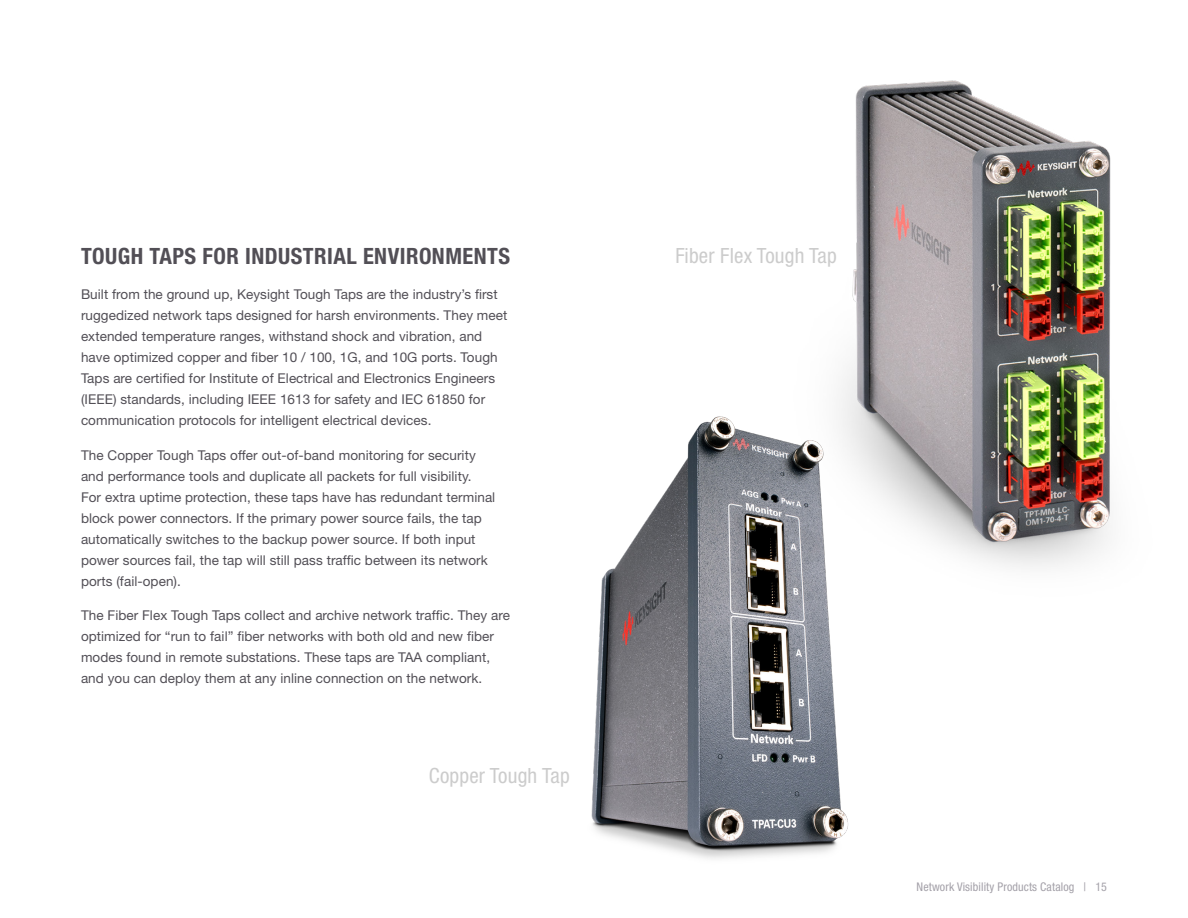
<style>
.page{position:relative;width:1188px;height:918px;background:#fff}
.page>*{position:absolute;margin:0;border:0;box-sizing:border-box;transform-origin:0 0}
.t1{font:700 condensed 22.5px "Helvetica Neue LT Std";letter-spacing:.02em;color:#524f56}
.t2{font:condensed 21px "Helvetica Neue LT Std";letter-spacing:.01em;color:#ccc}
.t3{font:13.5px/21px "Helvetica Neue LT Std";letter-spacing:.005em;color:#524f56}
.t4{font:condensed 12px "Helvetica Neue LT Std";letter-spacing:.01em;color:#a4a1a9}
</style>
<div class="page">
<img style="left:852px;top:80px;width:259px;height:487px">
<img style="left:591px;top:365px;width:273px;height:494px">
<h1 class="t1" style="left:81px;top:243px;width:431px">TOUGH TAPS FOR INDUSTRIAL ENVIRONMENTS</h1>
<p class="t3" style="left:81px;top:283px;width:428px">Built from the ground up, Keysight Tough Taps are the industry’s first ruggedized network taps designed for harsh environments. They meet extended temperature ranges, withstand shock and vibration, and have optimized copper and fiber 10 / 100, 1G, and 10G ports. Tough Taps are certified for Institute of Electrical and Electronics Engineers (IEEE) standards, including IEEE 1613 for safety and IEC 61850 for communication protocols for intelligent electrical devices.</p>
<p class="t3" style="left:81px;top:444px;width:416px">The Copper Tough Taps offer out-of-band monitoring for security and performance tools and duplicate all packets for full visibility.<br>For extra uptime protection, these taps have has redundant terminal block power connectors. If the primary power source fails, the tap automatically switches to the backup power source. If both input power sources fail, the tap will still pass traffic between its network ports (fail-open).</p>
<p class="t3" style="left:81px;top:604px;width:430px">The Fiber Flex Tough Taps collect and archive network traffic. They are optimized for “run to fail” fiber networks with both old and new fiber modes found in remote substations. These taps are TAA compliant, and you can deploy them at any inline connection on the network.</p>
<h2 class="t2" style="left:429px;top:763px;width:142px">Copper Tough Tap</h2>
<h2 class="t2" style="left:675px;top:244px;width:163px">Fiber Flex Tough Tap</h2>
<p class="t4" style="left:917px;top:880px;width:192px">Network Visibility Products Catalog | 15</p>
</div>
